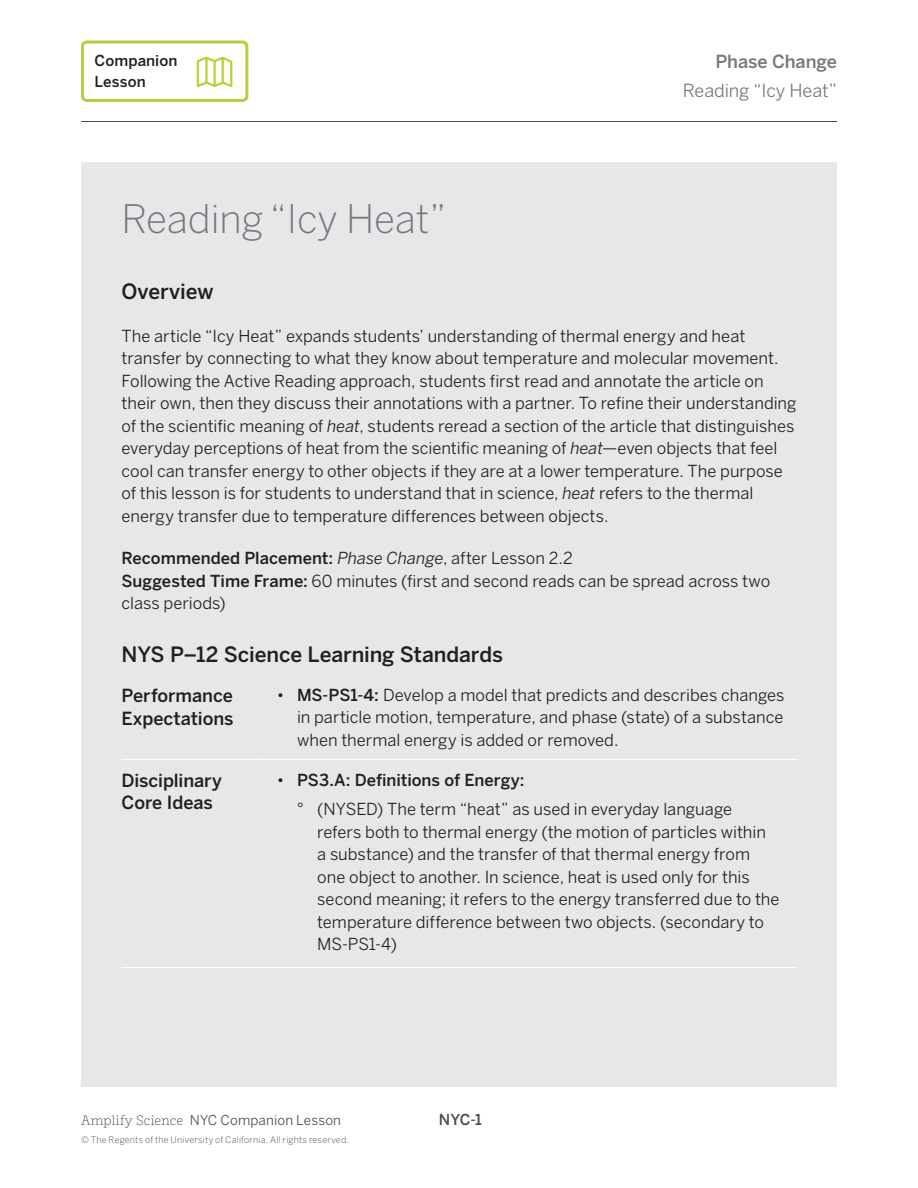
<style>
.page{position:relative;width:918px;height:1188px;background:#fff}
.page>*{position:absolute;margin:0;border:0;box-sizing:border-box;transform-origin:0 0}
.Heading_1{font:300 39px "Benton Sans";color:#76787b}
.Heading_2{font:500 21px "Benton Sans";letter-spacing:-.005em;color:#231f20}
.Heading_3{font:500 18px/22.5px "Benton Sans";letter-spacing:-.005em;color:#231f20}
.t1{font:18px "Benton Sans";letter-spacing:-.005em;color:#76787b}
.t2{font:500 18px "Benton Sans";letter-spacing:-.005em;color:#76787b}
.Body_Copy{font:16.5px/22.5px "Benton Sans";color:#231f20}
.Body_Copy-2{font:500 16.5px "Benton Sans";color:#231f20}
.t3{font:500 15px/21px "Benton Sans";letter-spacing:.005em;color:#231f20}
.t4{font:500 15px "Benton Sans";color:#4b4c4d}
.t5{font:13.5px "Benton Sans";letter-spacing:.01em;color:#4b4c4d}
.t6{font:300 9px "Benton Sans";letter-spacing:.025em;color:#4b4c4d}
.s1{font-style:italic}
.s2{font-weight:400;font-style:italic}
.s3{font-weight:400}
.s4{font-weight:500}
.s5{font-family:"Amplify";font-weight:300}
</style>
<div class="page">
<hr style="left:81px;top:121px;width:756px;height:1px;background:#4b4c4d">
<div style="left:81px;top:162px;width:756px;height:925px;background:#e6e7e9"></div>
<div style="left:81px;top:40px;width:167px;height:62px;border:3px solid #becb3f;border-radius:4px"></div>
<svg style="left:197px;top:56px;width:36px;height:31px"></svg>
<svg style="left:122px;top:759px;width:675px;height:1px"></svg>
<svg style="left:122px;top:967px;width:675px;height:1px"></svg>
<p class="t3" style="left:95px;top:51px;width:84px">Companion<br>Lesson</p>
<p class="Heading_1" style="left:122px;top:196px;width:327px">Reading “Icy Heat”</p>
<p class="t2" style="left:715px;top:51px;width:123px">Phase Change</p>
<p class="t1" style="left:683px;top:79px;width:156px">Reading “Icy Heat”</p>
<p class="Heading_2" style="left:122px;top:278px;width:93px">Overview</p>
<p class="Body_Copy" style="left:122px;top:324px;width:677px">The article “Icy Heat” expands students’ understanding of thermal energy and heat transfer by connecting to what they know about temperature and molecular movement.<br>Following the Active Reading approach, students first read and annotate the article on their own, then they discuss their annotations with a partner. To refine their understanding of the scientific meaning of <span class="s1">heat</span>, students reread a section of the article that distinguishes everyday perceptions of heat from the scientific meaning of <span class="s1">heat</span>—even objects that feel cool can transfer energy to other objects if they are at a lower temperature. The purpose of this lesson is for students to understand that in science, <span class="s1">heat</span> refers to the thermal energy transfer due to temperature differences between objects.</p>
<p class="Body_Copy-2" style="left:122px;top:548px;width:453px">Recommended Placement: <span class="s2">Phase Change</span><span class="s3">, after Lesson 2.2</span></p>
<p class="Body_Copy" style="left:122px;top:570px;width:650px"><span class="s4">Suggested Time Frame:</span> 60 minutes (first and second reads can be spread across two class periods)</p>
<p class="Heading_2" style="left:122px;top:641px;width:383px">NYS P–12 Science Learning Standards</p>
<p class="Heading_3" style="left:122px;top:684px;width:114px">Performance<br>Expectations</p>
<p class="Body_Copy" style="left:297px;top:684px;width:489px;text-align:justify;text-indent:-20px">• <span class="s4">MS-PS1-4:</span> Develop a model that predicts and describes changes in particle motion, temperature, and phase (state) of a substance when thermal energy is added or removed.</p>
<p class="Heading_3" style="left:122px;top:769px;width:102px">Disciplinary<br>Core Ideas</p>
<p class="Body_Copy-2" style="left:277px;top:770px;width:249px"><span class="s3">•</span> PS3.A: Definitions of Energy:</p>
<p class="Body_Copy" style="left:317px;top:798px;width:464px;text-indent:-20px">° (NYSED) The term “heat” as used in everyday language refers both to thermal energy (the motion of particles within<br>a substance) and the transfer of that thermal energy from one object to another. In science, heat is used only for this second meaning; it refers to the energy transferred due to the temperature difference between two objects. (secondary to MS-PS1-4)</p>
<p class="t5" style="left:81px;top:1112px;width:262px"><span class="s5">Amplify Science</span> NYC Companion Lesson</p>
<p class="t4" style="left:439px;top:1110px;width:45px">NYC-1</p>
<p class="t6" style="left:81px;top:1135px;width:269px">© The Regents of the University of California. All rights reserved.</p>
</div>
